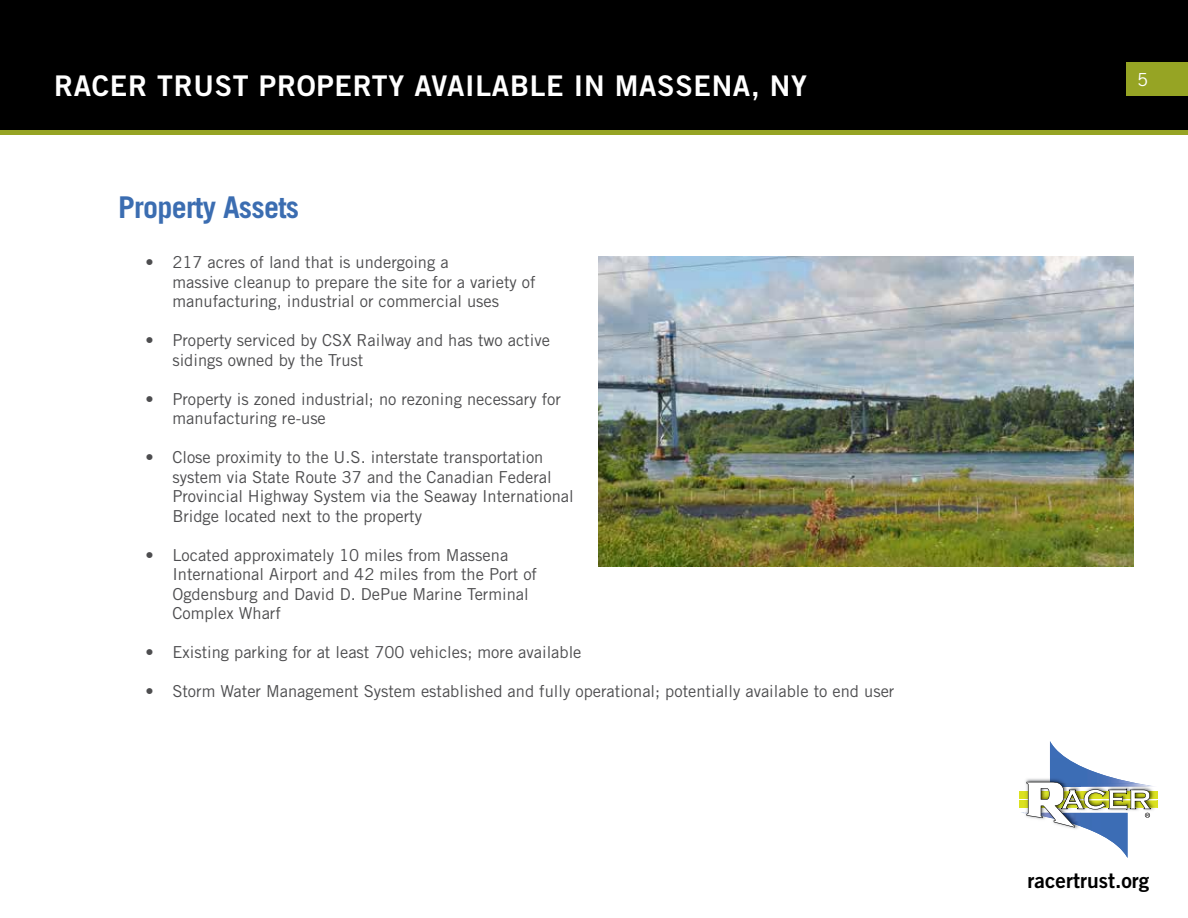
<style>
.page{position:relative;width:1188px;height:918px;background:#fff}
.page>*{position:absolute;margin:0;border:0;box-sizing:border-box;transform-origin:0 0}
.t1{font:700 30px "Trade Gothic LT Std";letter-spacing:-.025em;color:#3b6db1}
.t2{font:28.5px "Trade Gothic LT Std Bd 2";letter-spacing:.025em;color:#fff}
.t3{font:21px "Trade Gothic LT Std Bd 2";color:#000}
.t4{font:18px "Trade Gothic LT Std";color:#fff}
.t5{font:16.5px/19.5px "Trade Gothic LT Std";color:#4d4d4f}
</style>
<div class="page">
<div style="left:1px;top:1px;width:1186px;height:131px;background:#000"></div>
<div style="left:0;top:0;width:1188px;height:133px;border:2px solid #000"></div>
<div style="left:1126px;top:62px;width:62px;height:34px;background:#96a424"></div>
<div style="left:0;top:130px;width:1188px;height:5px;background:#96a424"></div>
<div style="left:1019px;top:791px;width:139px;height:7px;background:#dbe120"></div>
<div style="left:1019px;top:801px;width:139px;height:7px;background:#dbe120"></div>
<svg style="left:1021px;top:741px;width:137px;height:117px"></svg>
<img style="left:598px;top:256px;width:536px;height:310px">
<h2 class="t2" style="left:54px;top:68px;width:755px">RACER TRUST PROPERTY AVAILABLE IN MASSENA, NY</h2>
<h1 class="t1" style="left:118px;top:189px;width:183px">Property Assets</h1>
<p class="t5" style="left:172px;top:253px;width:365px;text-indent:-27px">• 217 acres of land that is undergoing a<br>massive cleanup to prepare the site for a variety of manufacturing, industrial or commercial uses</p>
<p class="t5" style="left:172px;top:331px;width:379px;text-indent:-27px">• Property serviced by CSX Railway and has two active sidings owned by the Trust</p>
<p class="t5" style="left:172px;top:389px;width:390px;text-indent:-27px">• Property is zoned industrial; no rezoning necessary for manufacturing re-use</p>
<p class="t5" style="left:172px;top:448px;width:403px;text-indent:-27px">• Close proximity to the U.S. interstate transportation system via State Route 37 and the Canadian Federal Provincial Highway System via the Seaway International Bridge located next to the property</p>
<p class="t5" style="left:172px;top:545px;width:366px;text-indent:-27px">• Located approximately 10 miles from Massena International Airport and 42 miles from the Port of Ogdensburg and David D. DePue Marine Terminal Complex Wharf</p>
<p class="t5" style="left:145px;top:643px;width:438px">• Existing parking for at least 700 vehicles; more available</p>
<p class="t5" style="left:145px;top:682px;width:751px">• Storm Water Management System established and fully operational; potentially available to end user</p>
<p class="t4" style="left:1137px;top:68px;width:12px">5</p>
<p class="t3" style="left:1028px;top:867px;width:123px">racertrust.org</p>
</div>
